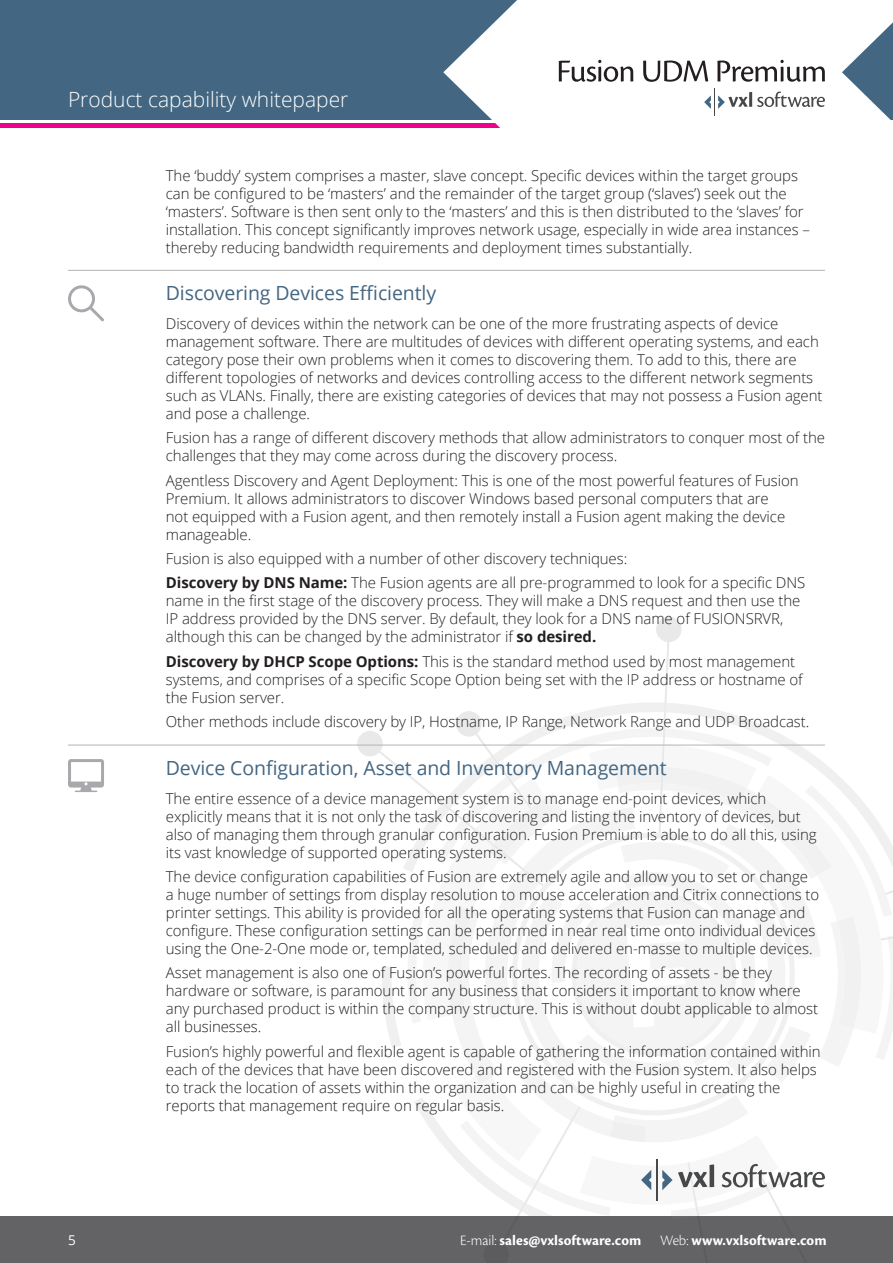
<style>
.page{position:relative;width:893px;height:1263px;background:#fff}
.page>*{position:absolute;margin:0;border:0;box-sizing:border-box;transform-origin:0 0}
.t1{font:300 21px "Open Sans";color:#fff}
.White_paper_paragrap{font:19.5px "Open Sans";letter-spacing:-.005em;color:#436682}
.Body_copy{font:300 15px/18px "Open Sans";letter-spacing:-.005em;color:#231f20}
.t2{font:700 15px "Cronos Pro";letter-spacing:.005em;color:#fff}
.t3{font:13.5px "Open Sans";color:#fff}
.s1{font-weight:700}
.s2{font-weight:300}
</style>
<div class="page">
<div style="left:0;top:1216px;width:893px;height:47px;background:#636366"></div>
<div style="left:0;top:0;width:893px;height:119px;background:#436682"></div>
<div style="left:0;top:123px;width:886px;height:5px;background:#ed028c"></div>
<svg style="left:443px;top:0;width:450px;height:128px;fill:#fff"></svg>
<svg style="left:704px;top:88px;width:121px;height:28px"></svg>
<svg style="left:559px;top:60px;width:74px;height:22px"></svg>
<svg style="left:643px;top:61px;width:65px;height:21px"></svg>
<svg style="left:717px;top:60px;width:108px;height:22px"></svg>
<svg style="left:357px;top:617px;width:536px;height:599px"></svg>
<hr style="left:656px;top:1159px;width:1px;height:42px;background:#46484a">
<hr style="left:68px;top:270px;width:757px;height:1px;background:#b2b3b7">
<hr style="left:68px;top:745px;width:757px;height:1px;background:#b2b3b7">
<svg style="left:68px;top:285px;width:36px;height:36px"></svg>
<svg style="left:68px;top:759px;width:36px;height:33px"></svg>
<h1 class="t1" style="left:68px;top:85px;width:282px">Product capability whitepaper</h1>
<p class="t3" style="left:68px;top:1230px;width:9px">5</p>
<p class="Body_copy" style="left:166px;top:166px;width:646px">The ‘buddy’ system comprises a master, slave concept. Specific devices within the target groups can be configured to be ‘masters’ and the remainder of the target group (‘slaves’) seek out the ‘masters’. Software is then sent only to the ‘masters’ and this is then distributed to the ‘slaves’ for installation. This concept significantly improves network usage, especially in wide area instances – thereby reducing bandwidth requirements and deployment times substantially.</p>
<p class="White_paper_paragrap" style="left:166px;top:280px;width:272px">Discovering Devices Efficiently</p>
<p class="Body_copy" style="left:166px;top:314px;width:658px">Discovery of devices within the network can be one of the more frustrating aspects of device management software. There are multitudes of devices with different operating systems, and each category pose their own problems when it comes to discovering them. To add to this, there are different topologies of networks and devices controlling access to the different network segments such as VLANs. Finally, there are existing categories of devices that may not possess a Fusion agent and pose a challenge.</p>
<p class="Body_copy" style="left:166px;top:428px;width:661px">Fusion has a range of different discovery methods that allow administrators to conquer most of the challenges that they may come across during the discovery process.</p>
<p class="Body_copy" style="left:166px;top:471px;width:634px">Agentless Discovery and Agent Deployment: This is one of the most powerful features of Fusion Premium. It allows administrators to discover Windows based personal computers that are<br>not equipped with a Fusion agent, and then remotely install a Fusion agent making the device manageable.</p>
<p class="Body_copy" style="left:166px;top:549px;width:463px">Fusion is also equipped with a number of other discovery techniques:</p>
<p class="Body_copy" style="left:166px;top:574px;width:641px"><span class="s1">Discovery by DNS Name:</span> The Fusion agents are all pre-programmed to look for a specific DNS name in the first stage of the discovery process. They will make a DNS request and then use the IP address provided by the DNS server. By default, they look for a DNS name of FUSIONSRVR, although this can be changed by the administrator if <span class="s1">so desired.</span></p>
<p class="Body_copy" style="left:166px;top:652px;width:638px"><span class="s1">Discovery by DHCP Scope Options:</span> This is the standard method used by most management systems, and comprises of a specific Scope Option being set with the IP address or hostname of the Fusion server.</p>
<p class="Body_copy" style="left:166px;top:712px;width:645px">Other methods include discovery by IP, Hostname, IP Range, Network Range and UDP Broadcast.</p>
<p class="White_paper_paragrap" style="left:166px;top:754px;width:502px">Device Configuration, Asset and Inventory Management</p>
<p class="Body_copy" style="left:166px;top:789px;width:652px">The entire essence of a device management system is to manage end-point devices, which explicitly means that it is not only the task of discovering and listing the inventory of devices, but also of managing them through granular configuration. Fusion Premium is able to do all this, using its vast knowledge of supported operating systems.</p>
<p class="Body_copy" style="left:166px;top:867px;width:655px">The device configuration capabilities of Fusion are extremely agile and allow you to set or change a huge number of settings from display resolution to mouse acceleration and Citrix connections to printer settings. This ability is provided for all the operating systems that Fusion can manage and configure. These configuration settings can be performed in near real time onto individual devices using the One-2-One mode or, templated, scheduled and delivered en-masse to multiple devices.</p>
<p class="Body_copy" style="left:166px;top:963px;width:654px">Asset management is also one of Fusion’s powerful fortes. The recording of assets - be they hardware or software, is paramount for any business that considers it important to know where any purchased product is within the company structure. This is without doubt applicable to almost all businesses.</p>
<p class="Body_copy" style="left:166px;top:1042px;width:656px">Fusion’s highly powerful and flexible agent is capable of gathering the information contained within each of the devices that have been discovered and registered with the Fusion system. It also helps to track the location of assets within the organization and can be highly useful in creating the reports that management require on regular basis.</p>
<p class="t2" style="left:460px;top:1231px;width:368px"><span class="s2">E-mail:</span> sales@vxlsoftware.com <span class="s2">Web:</span> www.vxlsoftware.com</p>
</div>
